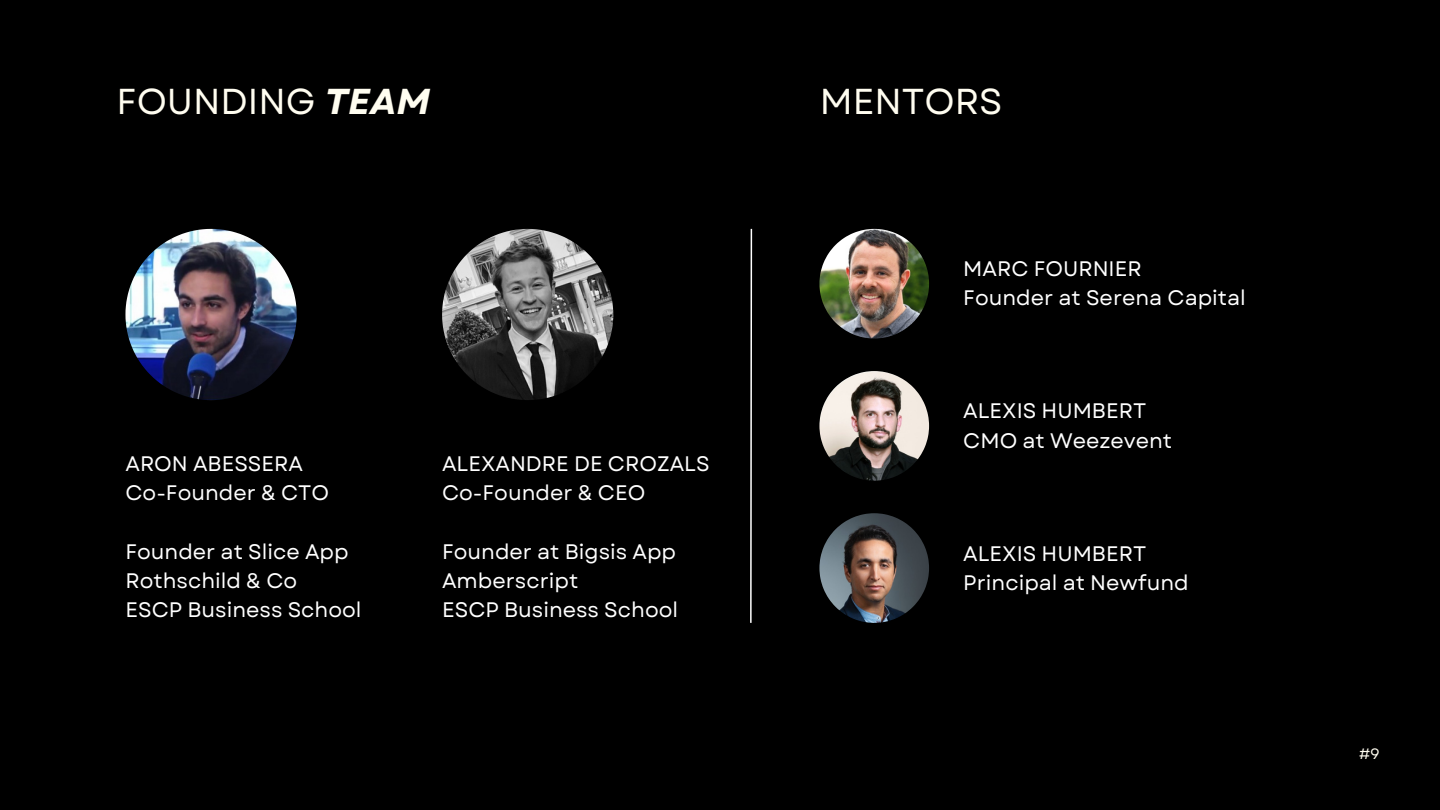
<style>
.page{position:relative;width:1440px;height:810px;background:#000}
.page>*{position:absolute;margin:0;border:0;box-sizing:border-box;transform-origin:0 0}
.t1{font:36px "Garet";color:#fffdf0}
.t2{font:21px/29.2px "Garet";color:#fff}
.t3{font:15px "Garet";color:#fffdf0}
.s1{font-weight:700;font-style:italic}
</style>
<div class="page">
<img style="left:442px;top:229px;width:171px;height:171px">
<img style="left:125px;top:229px;width:172px;height:171px">
<svg style="left:750px;top:228px;width:3px;height:395px"></svg>
<img style="left:819px;top:229px;width:110px;height:110px">
<img style="left:819px;top:371px;width:110px;height:110px">
<img style="left:819px;top:513px;width:110px;height:110px">
<h1 class="t1" style="left:117px;top:76px;width:315px">FOUNDING <span class="s1">TEAM</span></h1>
<h1 class="t1" style="left:820px;top:76px;width:184px">MENTORS</h1>
<h2 class="t2" style="left:963px;top:254px;width:284px">MARC FOURNIER<br>Founder at Serena Capital</h2>
<p class="t2" style="left:125px;top:449px;width:205px">ARON ABESSERA<br>Co-Founder &amp; CTO</p>
<p class="t2" style="left:125px;top:537px;width:238px">Founder at Slice App<br>Rothschild &amp; Co<br>ESCP Business School</p>
<h2 class="t2" style="left:442px;top:449px;width:269px">ALEXANDRE DE CROZALS<br>Co-Founder &amp; CEO</h2>
<h2 class="t2" style="left:442px;top:537px;width:238px">Founder at Bigsis App<br>Amberscript<br>ESCP Business School</h2>
<h2 class="t2" style="left:963px;top:397px;width:210px">ALEXIS HUMBERT<br>CMO at Weezevent</h2>
<h2 class="t2" style="left:963px;top:539px;width:227px">ALEXIS HUMBERT<br>Principal at Newfund</h2>
<p class="t3" style="left:1359px;top:743px;width:22px">#9</p>
</div>
